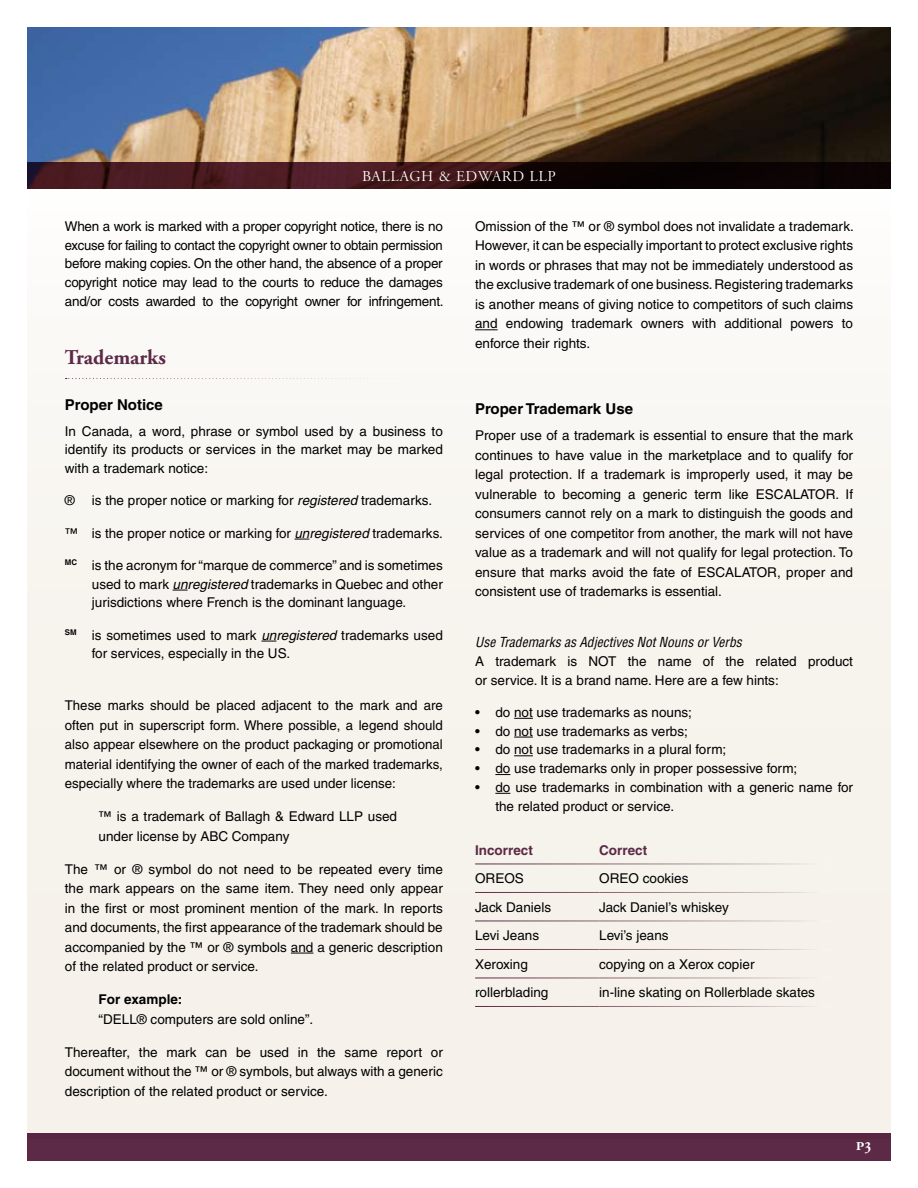
<style>
.page{position:relative;width:918px;height:1188px;background:#fff}
.page>*{position:absolute;margin:0;border:0;box-sizing:border-box;transform-origin:0 0}
.t1{font:700 21px "Adobe Garamond";color:#5c2946}
.t2{font:18px "Adobe Garamond Semibold SC";color:#fff}
.t3{font:700 15px "Helvetica";color:#000}
.t4{font:15px "Adobe Garamond Titling";letter-spacing:.05em;color:#fff}
.t5{font:13.5px/19.5px "Helvetica";color:#000;text-align:justify}
.t6{font:italic condensed 13.5px "Helvetica";color:#000}
.t7{font:700 13.5px "Helvetica";color:#5c2946}
.t8{font:700 13.5px "Helvetica";color:#000}
.s1{font-style:italic}
</style>
<div class="page">
<div style="left:27px;top:185px;width:864px;height:953px;background:#f7f4ee"></div>
<img style="left:27px;top:27px;width:864px;height:135px">
<svg style="left:65px;top:378px;width:378px;height:1px"></svg>
<svg style="left:295px;top:539px;width:14px;height:1px"></svg>
<svg style="left:173px;top:590px;width:15px;height:1px"></svg>
<svg style="left:261px;top:641px;width:15px;height:1px"></svg>
<svg style="left:291px;top:953px;width:22px;height:1px"></svg>
<svg style="left:475px;top:329px;width:23px;height:1px"></svg>
<svg style="left:514px;top:718px;width:19px;height:1px"></svg>
<svg style="left:514px;top:737px;width:19px;height:1px"></svg>
<svg style="left:514px;top:755px;width:19px;height:1px"></svg>
<svg style="left:495px;top:774px;width:15px;height:1px"></svg>
<svg style="left:495px;top:793px;width:15px;height:1px"></svg>
<hr style="left:475px;top:864px;width:124px;height:1px;background:#fff">
<hr style="left:599px;top:864px;width:230px;height:1px;background:#fff">
<hr style="left:475px;top:892px;width:124px;height:1px;background:#fff">
<hr style="left:599px;top:892px;width:230px;height:1px;background:#fff">
<hr style="left:475px;top:921px;width:124px;height:1px;background:#fff">
<hr style="left:599px;top:921px;width:230px;height:1px;background:#fff">
<hr style="left:475px;top:949px;width:124px;height:1px;background:#fff">
<hr style="left:599px;top:949px;width:230px;height:1px;background:#fff">
<hr style="left:475px;top:978px;width:124px;height:1px;background:#fff">
<hr style="left:599px;top:978px;width:230px;height:1px;background:#fff">
<hr style="left:475px;top:1006px;width:124px;height:1px;background:#fff">
<hr style="left:599px;top:1006px;width:230px;height:1px;background:#fff">
<svg style="left:27px;top:162px;width:864px;height:27px;background:#2c0f13"></svg>
<div style="left:27px;top:1133px;width:864px;height:28px;background:#5c2946"></div>
<p class="t4" style="left:362px;top:168px;width:195px">BALLAGH &amp; EDWARD LLP</p>
<p class="t5" style="left:65px;top:217px;width:380px;line-height:18.8px">When a work is marked with a proper copyright notice, there is no excuse for failing to contact the copyright owner to obtain permission before making copies. On the other hand, the absence of a proper copyright notice may lead to the courts to reduce the damages and/or costs awarded to the copyright owner for infringement.</p>
<h1 class="t1" style="left:65px;top:346px;width:103px">Trademarks</h1>
<p class="t3" style="left:65px;top:396px;width:100px">Proper Notice</p>
<p class="t5" style="left:65px;top:422px;width:380px;line-height:18.8px">In Canada, a word, phrase or symbol used by a business to identify its products or services in the market may be marked with a trademark notice:</p>
<p class="t5" style="left:65px;top:491px;width:11px">®</p>
<p class="t5" style="left:92px;top:491px;width:342px">is the proper notice or marking for <span class="s1">registered</span> trademarks.</p>
<p class="t5" style="left:65px;top:523px;width:379px">™ is the proper notice or marking for <span class="s1">unregistered</span> trademarks.</p>
<p class="t5" style="left:92px;top:556px;width:353px;line-height:18.8px;text-indent:-27px"><sup>MC</sup> is the acronym for “marque de commerce” and is sometimes used to mark <span class="s1">unregistered</span> trademarks in Quebec and other jurisdictions where French is the dominant language.</p>
<p class="t5" style="left:92px;top:626px;width:352px;line-height:18.8px;text-indent:-27px"><sup>SM</sup> is sometimes used to mark <span class="s1">unregistered</span> trademarks used for services, especially in the US.</p>
<p class="t5" style="left:65px;top:696px;width:380px">These marks should be placed adjacent to the mark and are often put in superscript form. Where possible, a legend should also appear elsewhere on the product packaging or promotional material identifying the owner of each of the marked trademarks, especially where the trademarks are used under license:</p>
<p class="t5" style="left:99px;top:807px;width:300px">™ is a trademark of Ballagh &amp; Edward LLP used under license by ABC Company</p>
<p class="t5" style="left:65px;top:859px;width:380px">The ™ or ® symbol do not need to be repeated every time the mark appears on the same item. They need only appear in the first or most prominent mention of the mark. In reports and documents, the first appearance of the trademark should be accompanied by the ™ or ® symbols and a generic description of the related product or service.</p>
<p class="t8" style="left:99px;top:991px;width:85px">For example:</p>
<p class="t5" style="left:99px;top:1009px;width:216px">“DELL® computers are sold online”.</p>
<p class="t5" style="left:65px;top:1042px;width:380px">Thereafter, the mark can be used in the same report or document without the ™ or ® symbols, but always with a generic description of the related product or service.</p>
<p class="t5" style="left:475px;top:216px;width:380px">Omission of the ™ or ® symbol does not invalidate a trademark.<br>However, it can be especially important to protect exclusive rights in words or phrases that may not be immediately understood as the exclusive trademark of one business. Registering trademarks is another means of giving notice to competitors of such claims and endowing trademark owners with additional powers to enforce their rights.</p>
<p class="t3" style="left:475px;top:400px;width:159px">Proper Trademark Use</p>
<p class="t5" style="left:475px;top:426px;width:380px">Proper use of a trademark is essential to ensure that the mark continues to have value in the marketplace and to qualify for legal protection. If a trademark is improperly used, it may be vulnerable to becoming a generic term like ESCALATOR. If consumers cannot rely on a mark to distinguish the goods and services of one competitor from another, the mark will not have value as a trademark and will not qualify for legal protection. To ensure that marks avoid the fate of ESCALATOR, proper and consistent use of trademarks is essential.</p>
<p class="t6" style="left:475px;top:634px;width:268px">Use Trademarks as Adjectives Not Nouns or Verbs</p>
<p class="t5" style="left:475px;top:652px;width:379px;line-height:18.8px">A trademark is NOT the name of the related product or service. It is a brand name. Here are a few hints:</p>
<p class="t5" style="left:475px;top:702px;width:218px">• do not use trademarks as nouns;</p>
<p class="t5" style="left:475px;top:721px;width:214px">• do not use trademarks as verbs;</p>
<p class="t5" style="left:475px;top:740px;width:253px">• do not use trademarks in a plural form;</p>
<p class="t5" style="left:475px;top:759px;width:324px">• do use trademarks only in proper possessive form;</p>
<p class="t5" style="left:495px;top:778px;width:359px;line-height:18.8px;text-indent:-20px">• do use trademarks in combination with a generic name for the related product or service.</p>
<p class="t7" style="left:475px;top:842px;width:59px">Incorrect</p>
<p class="t7" style="left:599px;top:842px;width:50px">Correct</p>
<p class="t5" style="left:475px;top:869px;width:50px">OREOS</p>
<p class="t5" style="left:599px;top:869px;width:91px">OREO cookies</p>
<p class="t5" style="left:475px;top:897px;width:77px">Jack Daniels</p>
<p class="t5" style="left:599px;top:897px;width:131px">Jack Daniel’s whiskey</p>
<p class="t5" style="left:475px;top:926px;width:66px">Levi Jeans</p>
<p class="t5" style="left:599px;top:926px;width:71px">Levi’s jeans</p>
<p class="t5" style="left:475px;top:954px;width:54px">Xeroxing</p>
<p class="t5" style="left:599px;top:954px;width:157px">copying on a Xerox copier</p>
<p class="t5" style="left:475px;top:983px;width:75px">rollerblading</p>
<p class="t5" style="left:599px;top:983px;width:217px">in-line skating on Rollerblade skates</p>
<h2 class="t2" style="left:856px;top:1135px;width:17px">p3</h2>
</div>
